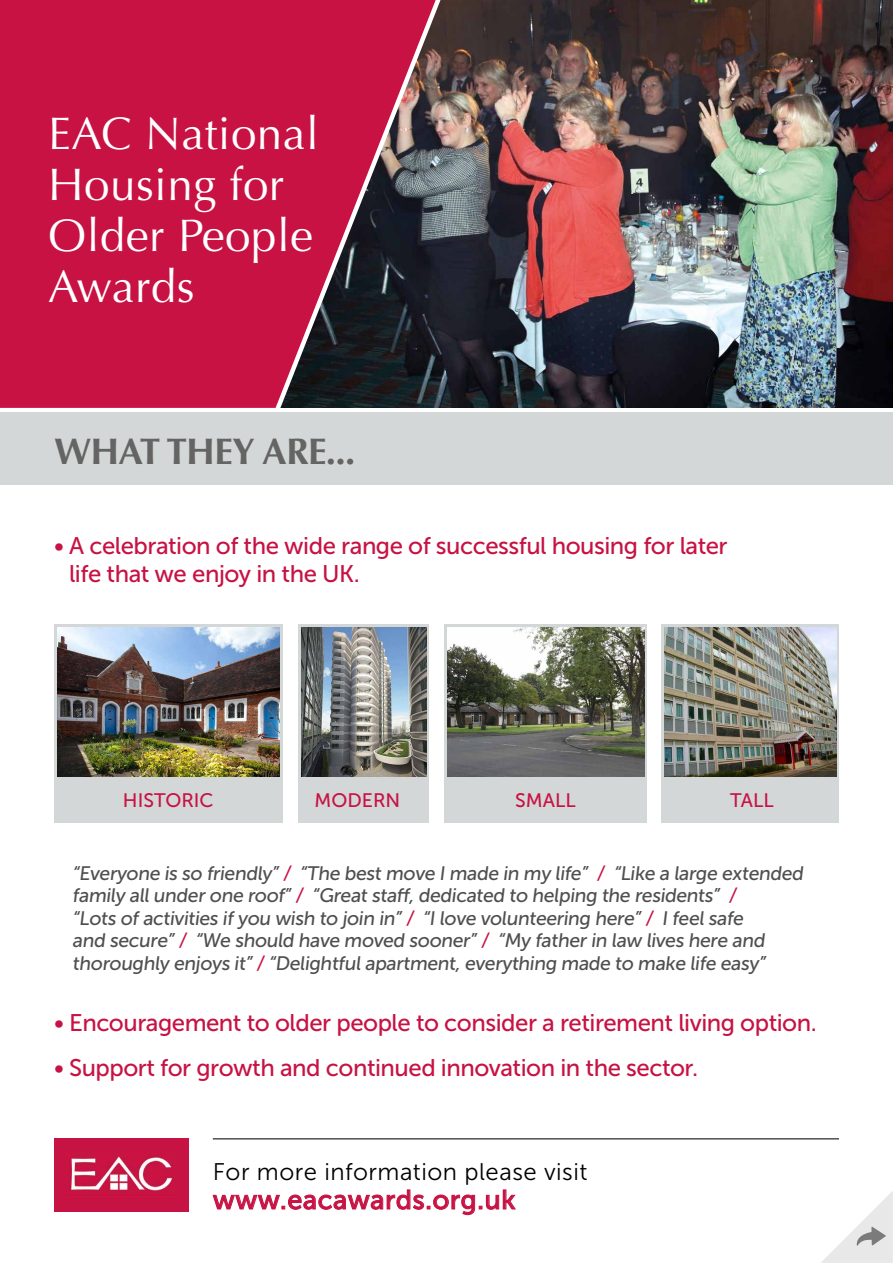
<style>
.page{position:relative;width:893px;height:1263px;background:#fff}
.page>*{position:absolute;margin:0;border:0;box-sizing:border-box;transform-origin:0 0}
.t1{font:45.75px/51px "Optima";letter-spacing:.01em;color:#fff}
.t2{font:700 37.05px "Optima";letter-spacing:-.02em;color:#646463}
.t3{font:27px "Museo Sans 500";letter-spacing:.02em;color:#c71243}
.t4{font:24px/28.5px "Museo Sans 500";letter-spacing:-.02em;color:#c71243}
.t5{font:24px "Museo Sans 300";letter-spacing:.02em;color:#000}
.t6{font:19.5px/22.5px "Museo Sans 500";letter-spacing:-.02em;color:#504f4f}
.t7{font:19.5px "Museo Sans 500";color:#c71243}
.s1{color:#c71243}
</style>
<div class="page">
<img style="left:458px;top:0;width:435px;height:408px">
<div style="left:0;top:0;width:267px;height:408px;background:#c71243"></div>
<div style="left:54px;top:624px;width:229px;height:198px;background:#d4d7d8"></div>
<img style="left:57px;top:627px;width:223px;height:149px">
<div style="left:298px;top:624px;width:131px;height:198px;background:#d4d7d8"></div>
<img style="left:301px;top:627px;width:125px;height:149px">
<div style="left:444px;top:624px;width:203px;height:198px;background:#d4d7d8"></div>
<img style="left:448px;top:627px;width:196px;height:149px">
<div style="left:662px;top:624px;width:177px;height:198px;background:#d4d7d8"></div>
<img style="left:665px;top:627px;width:171px;height:149px">
<svg style="left:267px;top:0;width:191px;height:413px;background:#7e2c44"></svg>
<div style="left:0;top:413px;width:893px;height:72px;background:#d4d7d8"></div>
<hr style="left:213px;top:1138px;width:626px;height:1px;background:#504f4f">
<svg style="left:213px;top:1190px;width:302px;height:25px"></svg>
<div style="left:54px;top:1138px;width:134px;height:73px;background:#c71343"></div>
<img style="left:70px;top:1156px;width:103px;height:38px">
<svg style="left:821px;top:1191px;width:72px;height:72px"></svg>
<h1 class="t1" style="left:48px;top:108px;width:272px">EAC National<br>Housing for<br>Older People<br>Awards</h1>
<h2 class="t2" style="left:54px;top:430px;width:303px">WHAT THEY ARE...</h2>
<p class="t4" style="left:69px;top:531px;width:660px;text-indent:-15px">• A celebration of the wide range of successful housing for later life that we enjoy in the UK.</p>
<p class="t7" style="left:123px;top:789px;width:92px">HISTORIC</p>
<p class="t7" style="left:315px;top:789px;width:87px">MODERN</p>
<p class="t7" style="left:515px;top:789px;width:62px">SMALL</p>
<p class="t7" style="left:730px;top:789px;width:45px">TALL</p>
<p class="t6" style="left:72px;top:862px;width:735px">“Everyone is so friendly” <span class="s1">/</span> “The best move I made in my life” <span class="s1">/</span> “Like a large extended family all under one roof” <span class="s1">/</span> “Great staff, dedicated to helping the residents” <span class="s1">/<br></span>“Lots of activities if you wish to join in” <span class="s1">/</span> “I love volunteering here” <span class="s1">/</span> I feel safe<br>and secure” <span class="s1">/</span> “We should have moved sooner” <span class="s1">/</span> “My father in law lives here and thoroughly enjoys it” <span class="s1">/</span> “Delightful apartment, everything made to make life easy”</p>
<p class="t4" style="left:54px;top:1009px;width:764px">• Encouragement to older people to consider a retirement living option.</p>
<p class="t4" style="left:54px;top:1054px;width:646px">• Support for growth and continued innovation in the sector.</p>
<p class="t5" style="left:213px;top:1159px;width:376px">For more information please visit</p>
<h3 class="t3" style="left:213px;top:1185px;width:304px">www.eacawards.org.uk</h3>
</div>
